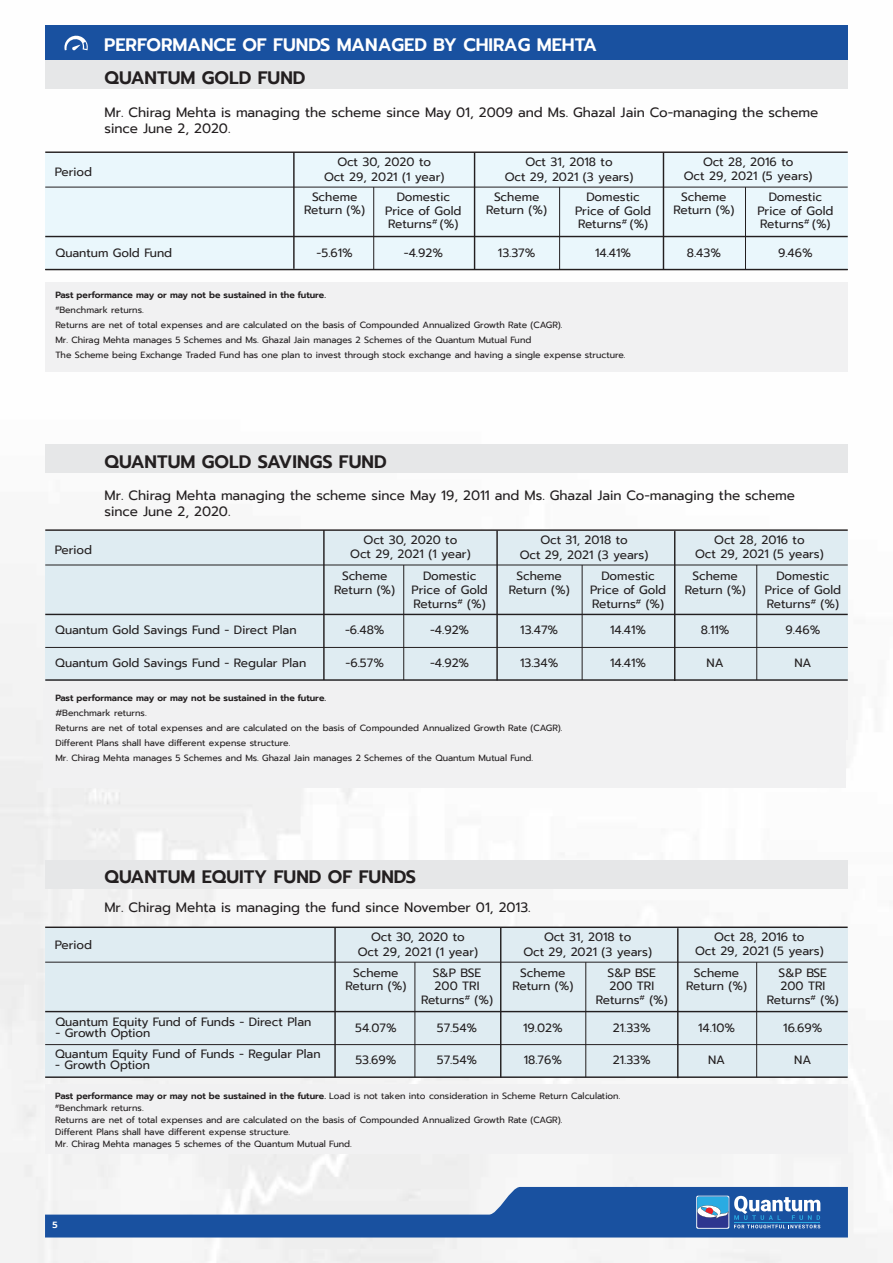
<style>
.page{position:relative;width:893px;height:1263px;background:#fff}
.page>*{position:absolute;margin:0;border:0;box-sizing:border-box;transform-origin:0 0}
.t1{font:600 18px "Prompt";color:#231f20}
.t2{font:600 18px "Prompt";color:#fff}
.t3{font:13.5px/16.2px "Prompt";color:#231f20}
.t4{font:12px/13.8px "Prompt";color:#231f20;text-align:center}
.t5{font:9px/15px "Prompt";color:#231f20}
.t6{font:600 9px "Prompt";color:#231f20}
.t7{font:600 9px "Prompt";color:#fff}
.s1{font-weight:600}
</style>
<div class="page">
<div style="left:45px;top:282px;width:803px;height:89px;background:#f1f1f2"></div>
<div style="left:45px;top:153px;width:803px;height:117px;background:#eaf7fc"></div>
<div style="left:45px;top:25px;width:803px;height:36px;background:#1951a0"></div>
<div style="left:45px;top:61px;width:803px;height:28px;background:#e6e7e8"></div>
<hr style="left:45px;top:236px;width:803px;height:1px;background:#231f20">
<hr style="left:45px;top:151px;width:803px;height:2px;background:#231f20">
<hr style="left:45px;top:269px;width:803px;height:1px;background:#231f20">
<hr style="left:293px;top:152px;width:2px;height:117px;background:#231f20">
<hr style="left:474px;top:153px;width:1px;height:116px;background:#231f20">
<hr style="left:45px;top:187px;width:803px;height:1px;background:#231f20">
<hr style="left:373px;top:187px;width:1px;height:83px;background:#231f20">
<hr style="left:559px;top:187px;width:1px;height:83px;background:#231f20">
<hr style="left:745px;top:187px;width:1px;height:83px;background:#231f20">
<hr style="left:663px;top:153px;width:1px;height:117px;background:#231f20">
<svg style="left:64px;top:35px;width:24px;height:16px"></svg>
<div style="left:45px;top:650px;width:803px;height:90px;background:#f1f1f2"></div>
<div style="left:45px;top:531px;width:803px;height:149px;background:#dfecf2"></div>
<div style="left:45px;top:444px;width:803px;height:29px;background:#e6e7e8"></div>
<hr style="left:45px;top:614px;width:803px;height:1px;background:#231f20">
<hr style="left:45px;top:529px;width:803px;height:2px;background:#231f20">
<hr style="left:45px;top:647px;width:803px;height:1px;background:#231f20">
<hr style="left:45px;top:679px;width:803px;height:2px;background:#231f20">
<hr style="left:45px;top:565px;width:803px;height:1px;background:#231f20">
<div style="left:45px;top:1084px;width:803px;height:70px;background:#f1f1f2"></div>
<div style="left:45px;top:928px;width:803px;height:150px;background:#dfecf2"></div>
<div style="left:45px;top:860px;width:803px;height:29px;background:#e6e7e8"></div>
<hr style="left:45px;top:1011px;width:803px;height:1px;background:#231f20">
<hr style="left:45px;top:926px;width:803px;height:2px;background:#231f20">
<hr style="left:45px;top:1044px;width:803px;height:1px;background:#231f20">
<hr style="left:45px;top:1076px;width:803px;height:2px;background:#231f20">
<hr style="left:334px;top:927px;width:2px;height:150px;background:#231f20">
<hr style="left:500px;top:928px;width:1px;height:150px;background:#231f20">
<hr style="left:677px;top:928px;width:1px;height:150px;background:#231f20">
<hr style="left:45px;top:962px;width:803px;height:1px;background:#231f20">
<hr style="left:415px;top:962px;width:1px;height:115px;background:#231f20">
<hr style="left:585px;top:962px;width:1px;height:115px;background:#231f20">
<hr style="left:756px;top:962px;width:1px;height:115px;background:#231f20">
<hr style="left:323px;top:530px;width:2px;height:150px;background:#231f20">
<hr style="left:496px;top:531px;width:2px;height:149px;background:#231f20">
<hr style="left:403px;top:565px;width:1px;height:115px;background:#231f20">
<hr style="left:582px;top:565px;width:1px;height:115px;background:#231f20">
<hr style="left:756px;top:565px;width:1px;height:115px;background:#231f20">
<hr style="left:674px;top:531px;width:1px;height:150px;background:#231f20">
<div style="left:44px;top:689px;width:802px;height:99px;background:#f1f1f2"></div>
<svg style="left:45px;top:1187px;width:803px;height:50px"></svg>
<h1 class="t2" style="left:104px;top:31px;width:494px">PERFORMANCE OF FUNDS MANAGED BY CHIRAG MEHTA</h1>
<h1 class="t1" style="left:105px;top:65px;width:203px">QUANTUM GOLD FUND</h1>
<p class="t3" style="left:104px;top:104px;width:715px">Mr. Chirag Mehta is managing the scheme since May 01, 2009 and Ms. Ghazal Jain Co-managing the scheme since June 2, 2020.</p>
<p class="t4" style="left:324px;top:155px;width:122px">Oct 30, 2020 to<br>Oct 29, 2021 (1 year)</p>
<p class="t4" style="left:505px;top:155px;width:130px;line-height:14.2px">Oct 31, 2018 to<br>Oct 29, 2021 (3 years)</p>
<p class="t4" style="left:703px;top:155px;width:92px">Oct 28, 2016 to</p>
<p class="t4" style="left:55px;top:165px;width:39px">Period</p>
<p class="t4" style="left:684px;top:169px;width:130px">Oct 29, 2021 (5 years)</p>
<p class="t4" style="left:304px;top:190px;width:62px">Scheme<br>Return (%)</p>
<p class="t4" style="left:385px;top:190px;width:78px">Domestic<br>Price of Gold<br>Returns<sup>#</sup> (%)</p>
<p class="t4" style="left:486px;top:190px;width:62px">Scheme<br>Return (%)</p>
<p class="t4" style="left:575px;top:190px;width:78px">Domestic<br>Price of Gold<br>Returns<sup>#</sup> (%)</p>
<p class="t4" style="left:673px;top:190px;width:62px">Scheme<br>Return (%)</p>
<p class="t4" style="left:757px;top:190px;width:78px">Domestic<br>Price of Gold<br>Returns<sup>#</sup> (%)</p>
<p class="t4" style="left:56px;top:246px;width:118px">Quantum Gold Fund</p>
<p class="t4" style="left:317px;top:246px;width:38px">-5.61%</p>
<p class="t4" style="left:404px;top:246px;width:41px">-4.92%</p>
<p class="t4" style="left:498px;top:246px;width:39px">13.37%</p>
<p class="t4" style="left:595px;top:246px;width:37px">14.41%</p>
<p class="t4" style="left:687px;top:246px;width:36px">8.43%</p>
<p class="t4" style="left:778px;top:246px;width:36px">9.46%</p>
<p class="t5" style="left:55px;top:288px;width:572px"><span class="s1">Past performance may or may not be sustained in the future.<br></span><sup>#</sup>Benchmark returns.<br>Returns are net of total expenses and are calculated on the basis of Compounded Annualized Growth Rate (CAGR).<br>Mr. Chirag Mehta manages 5 Schemes and Ms. Ghazal Jain manages 2 Schemes of the Quantum Mutual Fund<br>The Scheme being Exchange Traded Fund has one plan to invest through stock exchange and having a single expense structure.</p>
<h1 class="t1" style="left:105px;top:448px;width:284px">QUANTUM GOLD SAVINGS FUND</h1>
<p class="t4" style="left:55px;top:543px;width:39px">Period</p>
<p class="t3" style="left:105px;top:487px;width:692px">Mr. Chirag Mehta managing the scheme since May 19, 2011 and Ms. Ghazal Jain Co-managing the scheme since June 2, 2020.</p>
<p class="t4" style="left:350px;top:533px;width:122px">Oct 30, 2020 to<br>Oct 29, 2021 (1 year)</p>
<p class="t4" style="left:520px;top:533px;width:130px;line-height:14.2px">Oct 31, 2018 to<br>Oct 29, 2021 (3 years)</p>
<p class="t4" style="left:695px;top:533px;width:130px;line-height:13.4px">Oct 28, 2016 to<br>Oct 29, 2021 (5 years)</p>
<p class="t4" style="left:334px;top:569px;width:62px">Scheme<br>Return (%)</p>
<p class="t4" style="left:412px;top:569px;width:78px">Domestic<br>Price of Gold<br>Returns<sup>#</sup> (%)</p>
<p class="t4" style="left:509px;top:569px;width:62px">Scheme<br>Return (%)</p>
<p class="t4" style="left:590px;top:569px;width:78px">Domestic<br>Price of Gold<br>Returns<sup>#</sup> (%)</p>
<p class="t4" style="left:685px;top:569px;width:62px">Scheme<br>Return (%)</p>
<p class="t4" style="left:765px;top:569px;width:78px">Domestic<br>Price of Gold<br>Returns<sup>#</sup> (%)</p>
<p class="t4" style="left:55px;top:623px;width:243px">Quantum Gold Savings Fund - Direct Plan</p>
<p class="t4" style="left:55px;top:656px;width:252px">Quantum Gold Savings Fund - Regular Plan</p>
<p class="t4" style="left:345px;top:623px;width:41px">-6.48%</p>
<p class="t4" style="left:346px;top:656px;width:40px">-6.57%</p>
<p class="t4" style="left:430px;top:623px;width:41px">-4.92%</p>
<p class="t4" style="left:430px;top:656px;width:41px">-4.92%</p>
<p class="t4" style="left:520px;top:623px;width:39px">13.47%</p>
<p class="t4" style="left:520px;top:656px;width:40px">13.34%</p>
<p class="t6" style="left:55px;top:691px;width:272px">Past performance may or may not be sustained in the future.</p>
<p class="t5" style="left:55px;top:705px;width:509px">#Benchmark returns.<br>Returns are net of total expenses and are calculated on the basis of Compounded Annualized Growth Rate (CAGR).<br>Different Plans shall have different expense structure.<br>Mr. Chirag Mehta manages 5 Schemes and Ms. Ghazal Jain manages 2 Schemes of the Quantum Mutual Fund.</p>
<h1 class="t1" style="left:104px;top:864px;width:313px">QUANTUM EQUITY FUND OF FUNDS</h1>
<p class="t3" style="left:104px;top:899px;width:428px">Mr. Chirag Mehta is managing the fund since November 01, 2013.</p>
<p class="t4" style="left:610px;top:623px;width:37px">14.41%</p>
<p class="t4" style="left:610px;top:656px;width:37px">14.41%</p>
<p class="t4" style="left:701px;top:623px;width:30px">8.11%</p>
<p class="t4" style="left:707px;top:656px;width:19px">NA</p>
<p class="t4" style="left:786px;top:623px;width:36px">9.46%</p>
<p class="t4" style="left:794px;top:656px;width:19px">NA</p>
<p class="t4" style="left:55px;top:937px;width:39px">Period</p>
<p class="t4" style="left:56px;top:1014px;width:257px">Quantum Equity Fund of Funds - Direct Plan</p>
<p class="t4" style="left:55px;top:1023px;width:267px;line-height:20.7px;text-align:left">- Growth Option<br>Quantum Equity Fund of Funds - Regular Plan</p>
<p class="t4" style="left:55px;top:1058px;width:96px">- Growth Option</p>
<p class="t4" style="left:358px;top:930px;width:122px">Oct 30, 2020 to<br>Oct 29, 2021 (1 year)</p>
<p class="t4" style="left:523px;top:930px;width:130px;line-height:14.2px">Oct 31, 2018 to<br>Oct 29, 2021 (3 years)</p>
<p class="t4" style="left:695px;top:931px;width:130px;line-height:13.4px">Oct 28, 2016 to<br>Oct 29, 2021 (5 years)</p>
<p class="t4" style="left:345px;top:966px;width:62px">Scheme<br>Return (%)</p>
<p class="t4" style="left:421px;top:965px;width:74px">S&amp;P BSE<br>200 TRI<br>Returns<sup>#</sup> (%)</p>
<p class="t4" style="left:512px;top:966px;width:62px">Scheme<br>Return (%)</p>
<p class="t4" style="left:596px;top:965px;width:74px">S&amp;P BSE<br>200 TRI<br>Returns<sup>#</sup> (%)</p>
<p class="t4" style="left:686px;top:966px;width:62px">Scheme<br>Return (%)</p>
<p class="t4" style="left:767px;top:965px;width:74px">S&amp;P BSE<br>200 TRI<br>Returns<sup>#</sup> (%)</p>
<p class="t4" style="left:355px;top:1020px;width:43px">54.07%</p>
<p class="t4" style="left:355px;top:1053px;width:43px">53.69%</p>
<p class="t4" style="left:437px;top:1020px;width:42px">57.54%</p>
<p class="t4" style="left:437px;top:1053px;width:42px">57.54%</p>
<p class="t4" style="left:523px;top:1020px;width:41px">19.02%</p>
<p class="t4" style="left:524px;top:1053px;width:40px">18.76%</p>
<p class="t4" style="left:613px;top:1020px;width:39px">21.33%</p>
<p class="t4" style="left:613px;top:1053px;width:39px">21.33%</p>
<p class="t4" style="left:698px;top:1020px;width:38px">14.10%</p>
<p class="t4" style="left:708px;top:1053px;width:19px">NA</p>
<p class="t4" style="left:783px;top:1020px;width:41px">16.69%</p>
<p class="t4" style="left:794px;top:1053px;width:19px">NA</p>
<p class="t5" style="left:55px;top:1089px;width:567px;line-height:12px"><span class="s1">Past performance may or may not be sustained in the future.</span> Load is not taken into consideration in Scheme Return Calculation. <sup>#</sup>Benchmark returns.<br>Returns are net of total expenses and are calculated on the basis of Compounded Annualized Growth Rate (CAGR).<br>Different Plans shall have different expense structure.<br>Mr. Chirag Mehta manages 5 schemes of the Quantum Mutual Fund.</p>
<p class="t7" style="left:53px;top:1218px;width:7px">5</p>
</div>
